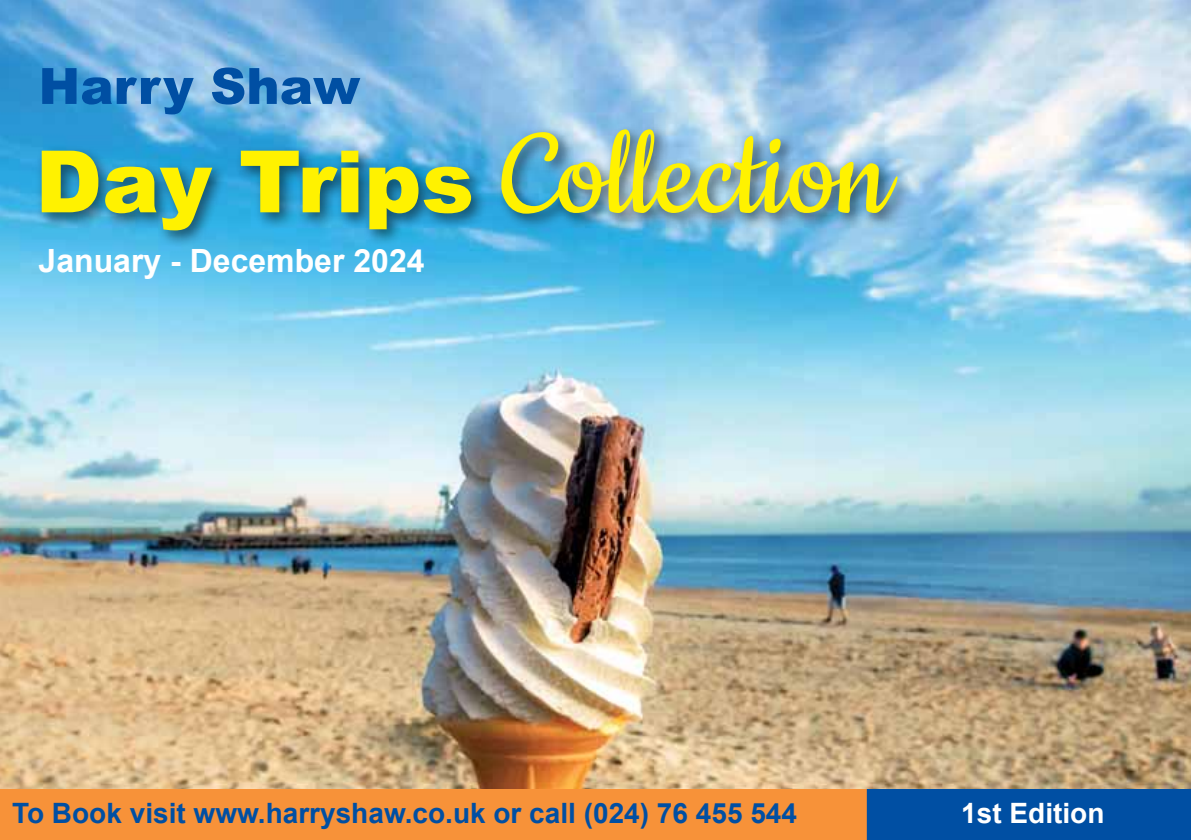
<style>
.page{position:relative;width:1191px;height:840px;background:#fff}
.page>*{position:absolute;margin:0;border:0;box-sizing:border-box;transform-origin:0 0}
.t1{font:138px "Cookie";color:#fff200}
.t2{font:900 50px "Arial";color:#004fa3}
.t3{font:700 32px "Arial";color:#fff}
.t4{font:700 28px "Arial";color:#004fa3}
.t5{font:700 28px "Arial";color:#fff}
.s1{font-family:"Arial";font-weight:900;font-size:86px}
</style>
<div class="page">
<div style="left:0;top:787px;width:867px;height:52px;background:#f79239"></div>
<div style="left:867px;top:787px;width:324px;height:52px;background:#004fa3"></div>
<img style="left:0;top:0;width:1191px;height:787px">
<div style="left:495px;top:124px;width:420px;height:108px;background:#000;opacity:.5"></div>
<div style="left:35px;top:145px;width:453px;height:103px;background:#000;opacity:.5"></div>
<h2 class="t2" style="left:39px;top:50px;width:323px">Harry Shaw</h2>
<h1 class="t1" style="left:35px;top:103px;width:856px"><span class="s1">Day Trips</span> Collection</h1>
<p class="t3" style="left:39px;top:238px;width:387px">January - December 2024</p>
<p class="t4" style="left:12px;top:792px;width:786px">To Book visit www.harryshaw.co.uk or call (024) 76 455 544</p>
<p class="t5" style="left:961px;top:792px;width:145px">1st Edition</p>
</div>
